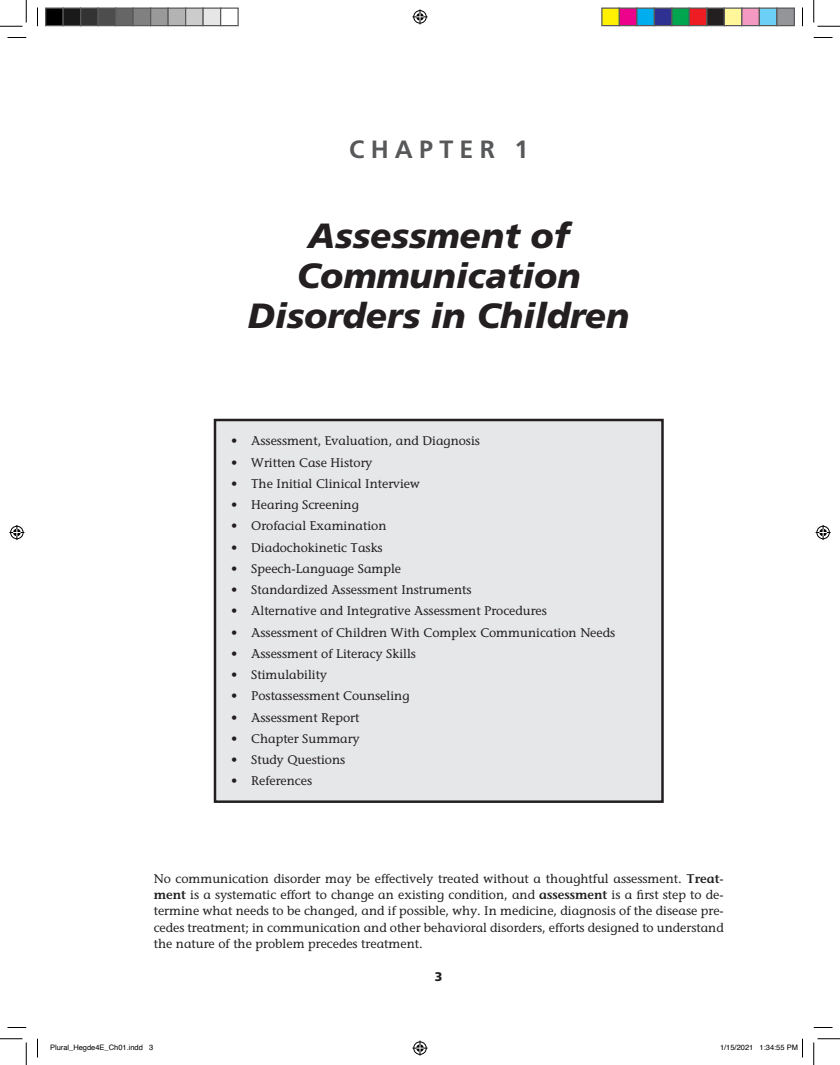
<style>
.page{position:relative;width:840px;height:1065px;background:#fff}
.page>*{position:absolute;margin:0;border:0;box-sizing:border-box;transform-origin:0 0}
.CT{font:italic 900 35px/40px "Frutiger";color:#231f20;text-align:center}
.CN{font:700 25px "Frutiger";letter-spacing:.25em;color:#57585a}
.TX_FL{font:12.5px/16.2px "Stone Informal";color:#231f20;text-align:justify}
.t1{font:900 12.5px "Frutiger";color:#231f20}
.t2{font:7.5px "Helvetica";color:#000}
.s1{font-weight:600}
</style>
<div class="page">
<div style="left:215px;top:420px;width:447px;height:382px;background:#e6e7e9"></div>
<div style="left:214px;top:419px;width:450px;height:384px;border:2px solid #231f20"></div>
<svg style="left:8px;top:37px;width:18px;height:1px"></svg>
<svg style="left:814px;top:37px;width:18px;height:1px"></svg>
<svg style="left:8px;top:1027px;width:18px;height:1px"></svg>
<svg style="left:814px;top:1027px;width:18px;height:1px"></svg>
<svg style="left:37px;top:8px;width:1px;height:18px"></svg>
<svg style="left:37px;top:1039px;width:1px;height:19px"></svg>
<svg style="left:802px;top:8px;width:1px;height:18px"></svg>
<svg style="left:0;top:0;width:27px;height:27px"></svg>
<svg style="left:0;top:1039px;width:27px;height:26px"></svg>
<svg style="left:814px;top:0;width:26px;height:27px"></svg>
<svg style="left:814px;top:1039px;width:26px;height:26px"></svg>
<svg style="left:412px;top:9px;width:16px;height:15px"></svg>
<svg style="left:412px;top:1041px;width:16px;height:15px"></svg>
<svg style="left:9px;top:525px;width:15px;height:15px"></svg>
<svg style="left:816px;top:525px;width:15px;height:15px"></svg>
<div style="left:46px;top:8px;width:17px;height:18px;background:#000"></div>
<div style="left:45px;top:8px;width:19px;height:18px;border:1px solid #595959"></div>
<div style="left:63px;top:8px;width:18px;height:18px;background:#1a1a1a"></div>
<div style="left:62px;top:8px;width:19px;height:18px;border:1px solid #595959"></div>
<div style="left:81px;top:8px;width:17px;height:18px;background:#333"></div>
<div style="left:80px;top:8px;width:19px;height:18px;border:1px solid #595959"></div>
<div style="left:98px;top:8px;width:18px;height:18px;background:#4d4d4d"></div>
<div style="left:98px;top:8px;width:18px;height:18px;border:1px solid #595959"></div>
<div style="left:116px;top:8px;width:17px;height:18px;background:#666"></div>
<div style="left:115px;top:8px;width:19px;height:18px;border:1px solid #595959"></div>
<div style="left:133px;top:8px;width:18px;height:18px;background:#808080"></div>
<div style="left:132px;top:8px;width:19px;height:18px;border:1px solid #595959"></div>
<div style="left:151px;top:8px;width:17px;height:18px;background:#999"></div>
<div style="left:150px;top:8px;width:19px;height:18px;border:1px solid #595959"></div>
<div style="left:168px;top:8px;width:18px;height:18px;background:#b3b3b3"></div>
<div style="left:168px;top:8px;width:18px;height:18px;border:1px solid #595959"></div>
<div style="left:186px;top:8px;width:17px;height:18px;background:#ccc"></div>
<div style="left:185px;top:8px;width:19px;height:18px;border:1px solid #595959"></div>
<div style="left:203px;top:8px;width:18px;height:18px;background:#e6e6e6"></div>
<div style="left:202px;top:8px;width:19px;height:18px;border:1px solid #595959"></div>
<div style="left:220px;top:8px;width:19px;height:18px;border:1px solid #595959"></div>
<div style="left:602px;top:8px;width:17px;height:18px;background:#fff101"></div>
<div style="left:601px;top:8px;width:19px;height:18px;border:1px solid #595959"></div>
<div style="left:619px;top:8px;width:18px;height:18px;background:#ed028c"></div>
<div style="left:619px;top:8px;width:19px;height:18px;border:1px solid #595959"></div>
<div style="left:637px;top:8px;width:17px;height:18px;background:#00aeef"></div>
<div style="left:636px;top:8px;width:19px;height:18px;border:1px solid #595959"></div>
<div style="left:654px;top:8px;width:18px;height:18px;background:#2e3092"></div>
<div style="left:654px;top:8px;width:18px;height:18px;border:1px solid #595959"></div>
<div style="left:672px;top:8px;width:17px;height:18px;background:#00a54f"></div>
<div style="left:671px;top:8px;width:19px;height:18px;border:1px solid #595959"></div>
<div style="left:689px;top:8px;width:18px;height:18px;background:#ee1d23"></div>
<div style="left:689px;top:8px;width:19px;height:18px;border:1px solid #595959"></div>
<div style="left:707px;top:8px;width:17px;height:18px;background:#231f20"></div>
<div style="left:706px;top:8px;width:19px;height:18px;border:1px solid #595959"></div>
<div style="left:724px;top:8px;width:18px;height:18px;background:#fff79a"></div>
<div style="left:724px;top:8px;width:18px;height:18px;border:1px solid #595959"></div>
<div style="left:742px;top:8px;width:17px;height:18px;background:#f499c2"></div>
<div style="left:741px;top:8px;width:19px;height:18px;border:1px solid #595959"></div>
<div style="left:759px;top:8px;width:18px;height:18px;background:#6bcff6"></div>
<div style="left:759px;top:8px;width:19px;height:18px;border:1px solid #595959"></div>
<div style="left:777px;top:8px;width:17px;height:18px;background:#939598"></div>
<div style="left:776px;top:8px;width:19px;height:18px;border:1px solid #595959"></div>
<svg style="left:802px;top:1039px;width:1px;height:19px"></svg>
<p class="CN" style="left:349px;top:134px;width:181px">CHAPTER 1</p>
<p class="CT" style="left:248px;top:215px;width:383px">Assessment of<br>Communication<br>Disorders in Children</p>
<p class="TX_FL" style="left:231px;top:433px;width:250px">• Assessment, Evaluation, and Diagnosis</p>
<p class="TX_FL" style="left:231px;top:454px;width:143px">• Written Case History</p>
<p class="TX_FL" style="left:231px;top:475px;width:190px">• The Initial Clinical Interview</p>
<p class="TX_FL" style="left:231px;top:497px;width:129px">• Hearing Screening</p>
<p class="TX_FL" style="left:231px;top:518px;width:157px">• Orofacial Examination</p>
<p class="TX_FL" style="left:231px;top:539px;width:153px">• Diadochokinetic Tasks</p>
<p class="TX_FL" style="left:231px;top:560px;width:171px">• Speech-Language Sample</p>
<p class="TX_FL" style="left:231px;top:582px;width:242px">• Standardized Assessment Instruments</p>
<p class="TX_FL" style="left:231px;top:603px;width:317px">• Alternative and Integrative Assessment Procedures</p>
<p class="TX_FL" style="left:231px;top:624px;width:385px">• Assessment of Children With Complex Communication Needs</p>
<p class="TX_FL" style="left:231px;top:645px;width:186px">• Assessment of Literacy Skills</p>
<p class="TX_FL" style="left:231px;top:667px;width:97px">• Stimulability</p>
<p class="TX_FL" style="left:231px;top:688px;width:180px">• Postassessment Counseling</p>
<p class="TX_FL" style="left:231px;top:709px;width:130px">• Assessment Report</p>
<p class="TX_FL" style="left:231px;top:730px;width:130px">• Chapter Summary</p>
<p class="TX_FL" style="left:231px;top:752px;width:116px">• Study Questions</p>
<p class="TX_FL" style="left:231px;top:773px;width:82px">• References</p>
<p class="TX_FL" style="left:154px;top:870px;width:571px">No communication disorder may be effectively treated without a thoughtful assessment. <span class="s1">Treat&shy;ment</span> is a systematic effort to change an existing condition, and <span class="s1">assessment</span> is a first step to de&shy;termine what needs to be changed, and if possible, why. In medicine, diagnosis of the disease pre&shy;cedes treatment; in communication and other behavioral disorders, efforts designed to understand the nature of the problem precedes treatment.</p>
<p class="t1" style="left:435px;top:969px;width:9px">3</p>
<p class="t2" style="left:50px;top:1042px;width:105px">Plural_Hegde4E_Ch01.indd 3</p>
<p class="t2" style="left:720px;top:1042px;width:79px">1/15/2021 1:34:55 PM</p>
</div>
